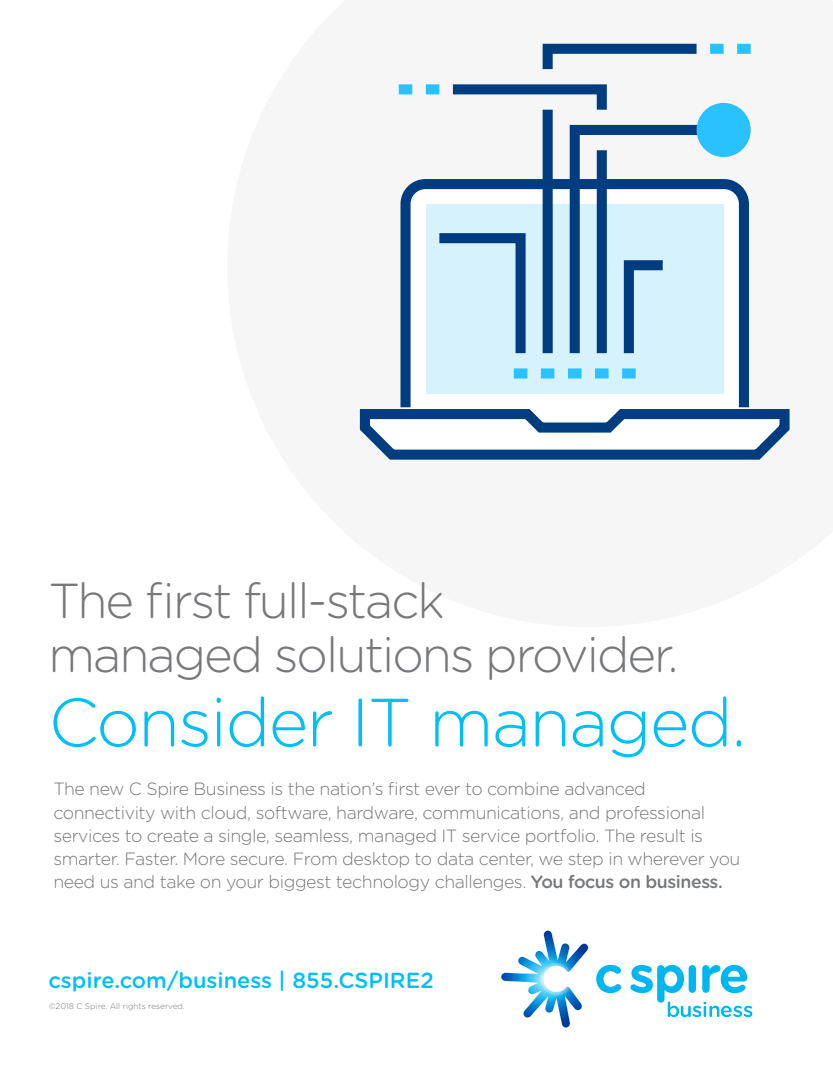
<style>
.page{position:relative;width:833px;height:1080px;background:#fff}
.page>*{position:absolute;margin:0;border:0;box-sizing:border-box;transform-origin:0 0}
.t1{font:300 68px "Gotham Rounded";letter-spacing:-.025em;color:#00c0f3}
.t2{font:300 49.12px/53.8px "Gotham Rounded";letter-spacing:-.04em;color:#77787b}
.t3{font:500 21.88px "Gotham Rounded";color:#00c0f3}
.t4{font:300 17.75px/23.1px "Gotham Rounded";letter-spacing:-.025em;color:#77787b}
.t5{font:300 8.12px "Gotham Rounded";color:#77787b}
.s1{font-weight:500}
</style>
<div class="page">
<svg style="left:596px;top:965px;width:25px;height:28px"></svg>
<svg style="left:501px;top:931px;width:87px;height:97px"></svg>
<svg style="left:630px;top:965px;width:122px;height:52px"></svg>
<svg style="left:359px;top:179px;width:431px;height:281px"></svg>
<div style="left:426px;top:204px;width:297px;height:190px;background:#d6f2fc"></div>
<div style="left:541px;top:368px;width:13px;height:11px;background:#29c2ff"></div>
<div style="left:514px;top:368px;width:13px;height:11px;background:#29c2ff"></div>
<div style="left:568px;top:368px;width:13px;height:11px;background:#29c2ff"></div>
<div style="left:595px;top:368px;width:13px;height:11px;background:#29c2ff"></div>
<div style="left:622px;top:368px;width:13px;height:11px;background:#29c2ff"></div>
<svg style="left:429px;top:43px;width:284px;height:311px"></svg>
<div style="left:696px;top:103px;width:54px;height:54px;background:#29c2ff;border-radius:50%"></div>
<div style="left:399px;top:84px;width:13px;height:10px;background:#29c2ff"></div>
<div style="left:426px;top:84px;width:13px;height:10px;background:#29c2ff"></div>
<div style="left:710px;top:44px;width:13px;height:10px;background:#29c2ff"></div>
<div style="left:737px;top:44px;width:13px;height:10px;background:#29c2ff"></div>
<h2 class="t2" style="left:48px;top:572px;width:631px">The first full-stack<br>managed solutions provider.</h2>
<h1 class="t1" style="left:48px;top:677px;width:699px">Consider IT managed.</h1>
<p class="t4" style="left:53px;top:777px;width:688px">The new C Spire Business is the nation’s first ever to combine advanced connectivity with cloud, software, hardware, communications, and professional services to create a single, seamless, managed IT service portfolio. The result is smarter. Faster. More secure. From desktop to data center, we step in wherever you need us and take on your biggest technology challenges. <span class="s1">You focus on business.</span></p>
<p class="t3" style="left:48px;top:965px;width:387px">cspire.com/business | 855.CSPIRE2</p>
<p class="t5" style="left:49px;top:1000px;width:138px">©2018 C Spire. All rights reserved.</p>
</div>
